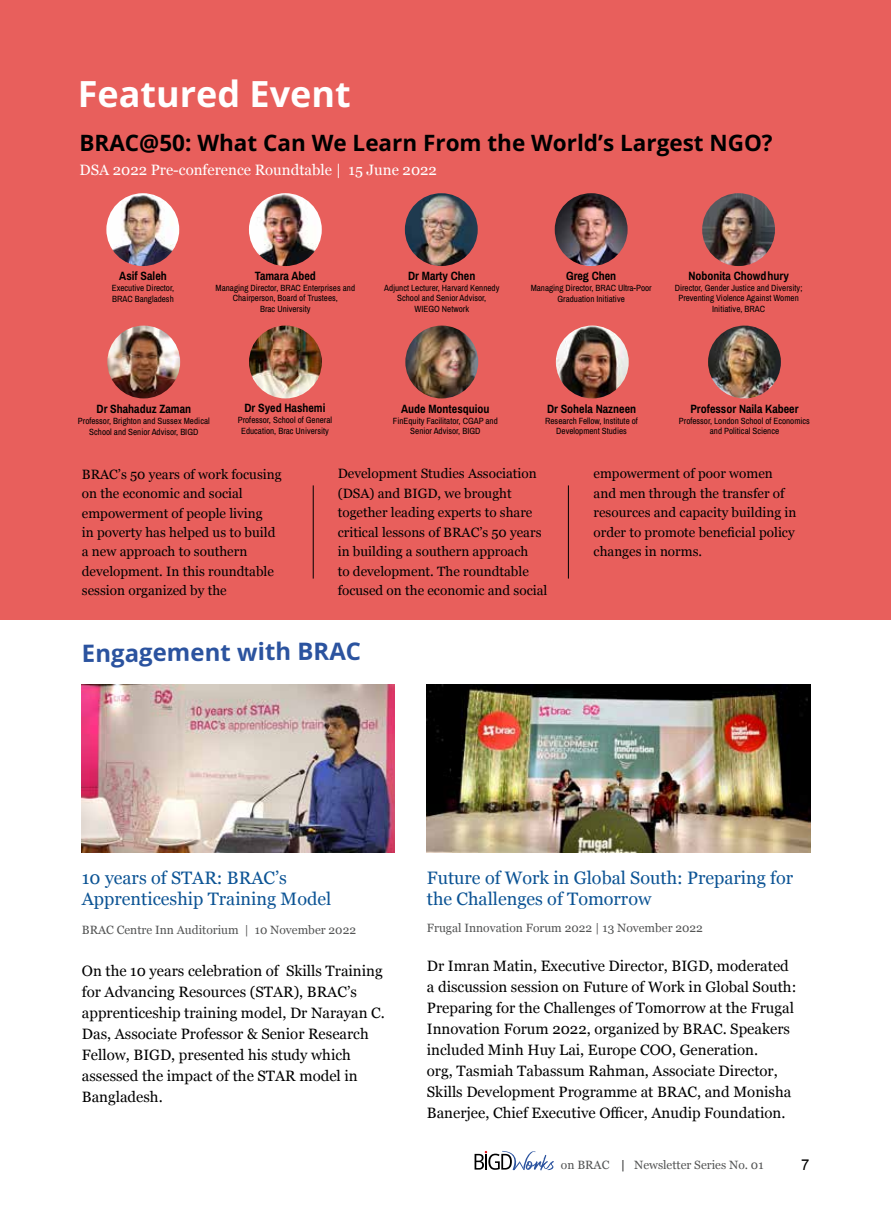
<style>
.page{position:relative;width:891px;height:1215px;background:#fff}
.page>*{position:absolute;margin:0;border:0;box-sizing:border-box;transform-origin:0 0}
.t1{font:700 36px "Open Sans";color:#fff}
.t2{font:700 24px "Open Sans";letter-spacing:-.01em;color:#2b539f}
.t3{font:700 22.5px "Open Sans";color:#000}
.t4{font:18px/21px "Georgia";color:#0b5394}
.t5{font:15px/21px "Georgia";color:#000}
.t6{font:15px "Georgia";color:#fff}
.t7{font:15px "Arial";color:#000}
.t8{font:13.5px/19.5px "Georgia";color:#000}
.t9{font:12px "Archivo Narrow";color:#000}
.t10{font:12px "Georgia";color:#535454}
.t11{font:9px/10.8px "Archivo Narrow";color:#000;text-align:center}
.s1{color:#000}
</style>
<div class="page">
<svg style="left:475px;top:1151px;width:79px;height:19px"></svg>
<div style="left:0;top:0;width:891px;height:619px;background:#e85f5c"></div>
<img style="left:249px;top:193px;width:73px;height:73px;border-radius:36px">
<img style="left:249px;top:326px;width:73px;height:72px;border-radius:36px">
<img style="left:405px;top:193px;width:73px;height:73px;border-radius:36px">
<img style="left:556px;top:326px;width:73px;height:72px;border-radius:36px">
<img style="left:107px;top:326px;width:73px;height:72px;border-radius:36px">
<img style="left:702px;top:193px;width:73px;height:73px;border-radius:36px">
<img style="left:555px;top:193px;width:73px;height:73px;border-radius:36px">
<img style="left:405px;top:326px;width:73px;height:72px;border-radius:36px">
<img style="left:106px;top:193px;width:73px;height:73px;border-radius:36px">
<img style="left:708px;top:326px;width:73px;height:72px;border-radius:36px">
<img style="left:81px;top:684px;width:313px;height:168px">
<img style="left:427px;top:684px;width:383px;height:168px">
<hr style="left:313px;top:485px;width:1px;height:94px;background:#000">
<hr style="left:568px;top:485px;width:1px;height:94px;background:#000">
<h1 class="t1" style="left:78px;top:69px;width:275px">Featured Event</h1>
<h3 class="t3" style="left:79px;top:128px;width:695px">BRAC@50: What Can We Learn From the World’s Largest NGO?</h3>
<p class="t6" style="left:79px;top:159px;width:359px">DSA 2022 Pre-conference Roundtable | 15 June 2022</p>
<p class="t9" style="left:119px;top:268px;width:49px">Asif Saleh</p>
<p class="t11" style="left:112px;top:282px;width:64px;text-align:left">Executive Director,<br>BRAC Bangladesh</p>
<p class="t9" style="left:255px;top:267px;width:63px">Tamara Abed</p>
<p class="t11" style="left:216px;top:282px;width:141px">Managing Director, BRAC Enterprises and<br>Chairperson, Board of Trustees,<br>Brac University</p>
<p class="t9" style="left:408px;top:267px;width:69px">Dr Marty Chen</p>
<p class="t11" style="left:384px;top:282px;width:117px">Adjunct Lecturer, Harvard Kennedy<br>School and Senior Advisor,<br>WIEGO Network</p>
<p class="t9" style="left:566px;top:268px;width:52px">Greg Chen</p>
<p class="t11" style="left:531px;top:282px;width:122px">Managing Director, BRAC Ultra-Poor<br>Graduation Initiative</p>
<p class="t9" style="left:688px;top:267px;width:102px">Nobonita Chowdhury</p>
<p class="t11" style="left:675px;top:282px;width:129px">Director, Gender Justice and Diversity;<br>Preventing Violence Against Women<br>Initiative, BRAC</p>
<p class="t9" style="left:97px;top:401px;width:96px">Dr Shahaduz Zaman</p>
<p class="t11" style="left:78px;top:415px;width:133px">Professor, Brighton and Sussex Medical<br>School and Senior Advisor, BIGD</p>
<p class="t9" style="left:245px;top:400px;width:82px">Dr Syed Hashemi</p>
<p class="t11" style="left:238px;top:414px;width:96px">Professor, School of General<br>Education, Brac University</p>
<p class="t9" style="left:401px;top:400px;width:90px">Aude Montesquiou</p>
<p class="t11" style="left:393px;top:415px;width:106px">FinEquity Facilitator, CGAP and<br>Senior Advisor, BIGD</p>
<p class="t9" style="left:547px;top:400px;width:91px">Dr Sohela Nazneen</p>
<p class="t11" style="left:545px;top:415px;width:94px">Research Fellow, Institute of<br>Development Studies</p>
<p class="t9" style="left:690px;top:400px;width:110px">Professor Naila Kabeer</p>
<p class="t11" style="left:679px;top:415px;width:133px">Professor, London School of Economics and Political Science</p>
<p class="t8" style="left:82px;top:464px;width:201px">BRAC’s 50 years of work focusing on the economic and social empowerment of people living<br>in poverty has helped us to build a new approach to southern development. In this roundtable session organized by the</p>
<p class="t8" style="left:338px;top:464px;width:211px">Development Studies Association (DSA) and BIGD, we brought together leading experts to share critical lessons of BRAC’s 50 years in building a southern approach<br>to development. The roundtable focused on the economic and social</p>
<p class="t8" style="left:594px;top:463px;width:204px">empowerment of poor women and men through the transfer of resources and capacity building in order to promote beneficial policy changes in norms.</p>
<h2 class="t2" style="left:82px;top:636px;width:281px">Engagement with BRAC</h2>
<p class="t4" style="left:82px;top:867px;width:251px">10 years of STAR: BRAC’s<br>Apprenticeship Training Model</p>
<p class="t10" style="left:82px;top:921px;width:276px">BRAC Centre Inn Auditorium | 10 November 2022</p>
<p class="t5" style="left:82px;top:960px;width:304px">On the 10 years celebration of Skills Training for Advancing Resources (STAR), BRAC’s apprenticeship training model, Dr Narayan C.<br>Das, Associate Professor &amp; Senior Research Fellow, BIGD, presented his study which assessed the impact of the STAR model in Bangladesh.</p>
<p class="t4" style="left:427px;top:867px;width:368px">Future of Work in Global South: Preparing for the Challenges of Tomorrow</p>
<p class="t10" style="left:427px;top:919px;width:278px">Frugal Innovation Forum 2022 | 13 November 2022</p>
<p class="t5" style="left:427px;top:955px;width:371px">Dr Imran Matin, Executive Director, BIGD, moderated a discussion session on Future of Work in Global South:<br>Preparing for the Challenges of Tomorrow at the Frugal Innovation Forum 2022, organized by BRAC. Speakers included Minh Huy Lai, Europe COO, Generation.<br>org, Tasmiah Tabassum Rahman, Associate Director, Skills Development Programme at BRAC, and Monisha Banerjee, Chief Executive Officer, Anudip Foundation.</p>
<p class="t10" style="left:561px;top:1156px;width:204px">on BRAC <span class="s1">|</span> Newsletter Series No. 01</p>
<p class="t7" style="left:801px;top:1155px;width:10px">7</p>
</div>
